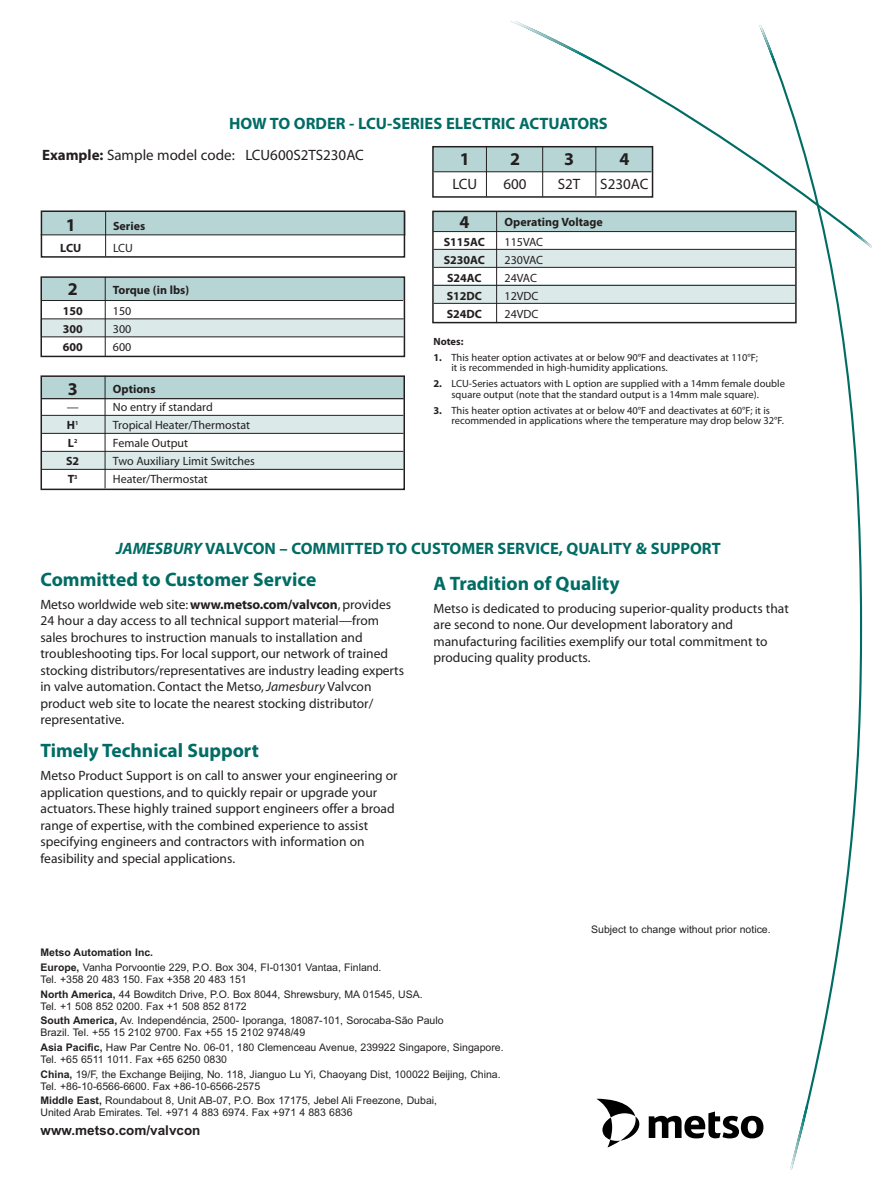
<style>
.page{position:relative;width:891px;height:1188px;background:#fff}
.page>*{position:absolute;margin:0;border:0;box-sizing:border-box;transform-origin:0 0}
.t1{font:700 19.5px "Myriad Pro";color:#006c64}
.t2{font:700 18px "Myriad Pro";color:#231f20}
.t3{font:700 16.5px "Myriad Pro";color:#006c64}
.t4{font:15px "Myriad Pro";color:#231f20}
.t5{font:13.5px/16.5px "Myriad";color:#231f20}
.t6{font:700 13.5px "Arial MT Std";color:#231f20}
.t7{font:12px "Myriad Pro";color:#231f20}
.t8{font:700 12px "Myriad Pro";color:#231f20}
.t9{font:10.5px/14.7px "Arial MT Std";color:#231f20}
.t10{font:10.5px/10.5px "Myriad Pro";color:#231f20}
.t11{font:700 10.5px "Myriad Pro";color:#231f20}
.s1{font-weight:700}
.s2{font-style:italic}
.s3{font-family:"Myriad Pro";font-weight:700}
</style>
<div class="page">
<svg style="left:760px;top:241px;width:102px;height:890px"></svg>
<svg style="left:527px;top:64px;width:323px;height:177px"></svg>
<svg style="left:790px;top:1105px;width:18px;height:64px"></svg>
<svg style="left:759px;top:25px;width:18px;height:39px"></svg>
<svg style="left:850px;top:228px;width:22px;height:20px"></svg>
<svg style="left:510px;top:21px;width:92px;height:43px"></svg>
<svg style="left:649px;top:1111px;width:114px;height:27px"></svg>
<svg style="left:597px;top:1099px;width:42px;height:49px"></svg>
<div style="left:40px;top:319px;width:363px;height:18px;background:#dbe9e8"></div>
<div style="left:432px;top:249px;width:364px;height:18px;background:#dbe9e8"></div>
<div style="left:433px;top:285px;width:362px;height:18px;background:#dbe9e8"></div>
<div style="left:433px;top:212px;width:363px;height:20px;background:#b7d5d4"></div>
<div style="left:42px;top:212px;width:363px;height:23px;background:#b7d5d4"></div>
<div style="left:41px;top:210px;width:364px;height:48px;border:2px solid #231f20"></div>
<hr style="left:434px;top:249px;width:361px;height:1px;background:#231f20">
<hr style="left:434px;top:267px;width:361px;height:1px;background:#231f20">
<hr style="left:434px;top:285px;width:361px;height:1px;background:#231f20">
<hr style="left:434px;top:303px;width:361px;height:1px;background:#231f20">
<div style="left:432px;top:211px;width:365px;height:112px;border:2px solid #231f20"></div>
<hr style="left:496px;top:212px;width:1px;height:111px;background:#231f20">
<hr style="left:105px;top:211px;width:1px;height:45px;background:#231f20">
<div style="left:433px;top:147px;width:219px;height:25px;background:#b7d5d4"></div>
<hr style="left:486px;top:146px;width:1px;height:51px;background:#231f20">
<hr style="left:542px;top:146px;width:1px;height:51px;background:#231f20">
<hr style="left:596px;top:147px;width:1px;height:49px;background:#231f20">
<hr style="left:434px;top:172px;width:217px;height:1px;background:#231f20">
<div style="left:432px;top:146px;width:221px;height:52px;border:2px solid #231f20"></div>
<hr style="left:41px;top:235px;width:364px;height:1px;background:#231f20">
<div style="left:42px;top:278px;width:362px;height:22px;background:#b7d5d4"></div>
<hr style="left:42px;top:319px;width:362px;height:1px;background:#231f20">
<hr style="left:42px;top:337px;width:362px;height:1px;background:#231f20">
<div style="left:40px;top:276px;width:365px;height:81px;border:2px solid #231f20"></div>
<hr style="left:105px;top:277px;width:1px;height:79px;background:#231f20">
<hr style="left:41px;top:300px;width:362px;height:1px;background:#231f20">
<hr style="left:433px;top:231px;width:362px;height:1px;background:#231f20">
<div style="left:42px;top:377px;width:362px;height:23px;background:#b7d5d4"></div>
<div style="left:42px;top:416px;width:362px;height:17px;background:#dbe9e8"></div>
<div style="left:42px;top:452px;width:362px;height:17px;background:#dbe9e8"></div>
<hr style="left:42px;top:398px;width:362px;height:1px;background:#231f20">
<hr style="left:42px;top:415px;width:362px;height:1px;background:#231f20">
<hr style="left:42px;top:433px;width:362px;height:1px;background:#231f20">
<hr style="left:42px;top:451px;width:362px;height:1px;background:#231f20">
<hr style="left:42px;top:469px;width:362px;height:1px;background:#231f20">
<div style="left:41px;top:375px;width:364px;height:115px;border:2px solid #231f20"></div>
<hr style="left:105px;top:376px;width:1px;height:112px;background:#231f20">
<p class="t3" style="left:229px;top:117px;width:380px">HOW TO ORDER - LCU-SERIES ELECTRIC ACTUATORS</p>
<p class="t4" style="left:42px;top:149px;width:323px"><span class="s1">Example:</span> Sample model code: LCU600S2TS230AC</p>
<h2 class="t2" style="left:66px;top:218px;width:11px">1</h2>
<p class="t8" style="left:113px;top:221px;width:34px">Series</p>
<p class="t8" style="left:60px;top:244px;width:22px">LCU</p>
<p class="t7" style="left:113px;top:244px;width:21px">LCU</p>
<h2 class="t2" style="left:68px;top:282px;width:11px">2</h2>
<p class="t8" style="left:113px;top:285px;width:78px">Torque (in lbs)</p>
<p class="t8" style="left:63px;top:306px;width:21px">150</p>
<p class="t7" style="left:113px;top:306px;width:20px">150</p>
<p class="t8" style="left:63px;top:324px;width:21px">300</p>
<p class="t7" style="left:113px;top:324px;width:20px">300</p>
<p class="t8" style="left:63px;top:342px;width:21px">600</p>
<p class="t7" style="left:113px;top:342px;width:20px">600</p>
<h2 class="t2" style="left:68px;top:382px;width:11px">3</h2>
<p class="t8" style="left:113px;top:384px;width:44px">Options</p>
<p class="t7" style="left:67px;top:402px;width:13px">—</p>
<p class="t7" style="left:113px;top:402px;width:101px">No entry if standard</p>
<p class="t8" style="left:67px;top:420px;width:13px">H<sup>1</sup></p>
<p class="t7" style="left:113px;top:420px;width:139px">Tropical Heater/Thermostat</p>
<p class="t8" style="left:68px;top:438px;width:11px">L<sup>2</sup></p>
<p class="t7" style="left:113px;top:438px;width:77px">Female Output</p>
<p class="t8" style="left:66px;top:456px;width:15px">S2</p>
<p class="t7" style="left:113px;top:456px;width:144px">Two Auxiliary Limit Switches</p>
<p class="t8" style="left:68px;top:474px;width:11px">T<sup>3</sup></p>
<p class="t7" style="left:113px;top:474px;width:97px">Heater/Thermostat</p>
<h2 class="t2" style="left:460px;top:152px;width:11px">1</h2>
<h2 class="t2" style="left:510px;top:152px;width:11px">2</h2>
<h2 class="t2" style="left:564px;top:152px;width:11px">3</h2>
<h2 class="t2" style="left:619px;top:152px;width:11px">4</h2>
<p class="t4" style="left:452px;top:178px;width:26px">LCU</p>
<p class="t4" style="left:504px;top:178px;width:25px">600</p>
<p class="t4" style="left:558px;top:178px;width:24px">S2T</p>
<p class="t4" style="left:600px;top:178px;width:50px">S230AC</p>
<h2 class="t2" style="left:459px;top:215px;width:11px">4</h2>
<p class="t8" style="left:505px;top:218px;width:100px">Operating Voltage</p>
<p class="t8" style="left:444px;top:237px;width:43px">S115AC</p>
<p class="t7" style="left:505px;top:237px;width:40px">115VAC</p>
<p class="t8" style="left:444px;top:255px;width:43px">S230AC</p>
<p class="t7" style="left:505px;top:255px;width:40px">230VAC</p>
<p class="t8" style="left:447px;top:273px;width:36px">S24AC</p>
<p class="t7" style="left:505px;top:273px;width:34px">24VAC</p>
<p class="t8" style="left:447px;top:291px;width:37px">S12DC</p>
<p class="t7" style="left:505px;top:291px;width:35px">12VDC</p>
<p class="t8" style="left:447px;top:309px;width:37px">S24DC</p>
<p class="t7" style="left:505px;top:309px;width:35px">24VDC</p>
<p class="t11" style="left:434px;top:337px;width:31px">Notes:</p>
<p class="t10" style="left:452px;top:353px;width:308px;text-indent:-18px"><span class="s1">1.</span> This heater option activates at or below 90°F and deactivates at 110°F; it is recommended in high-humidity applications.</p>
<p class="t10" style="left:452px;top:379px;width:335px;text-indent:-18px"><span class="s1">2.</span> LCU-Series actuators with L option are supplied with a 14mm female double square output (note that the standard output is a 14mm male square).</p>
<p class="t10" style="left:452px;top:406px;width:334px;text-indent:-18px"><span class="s1">3.</span> This heater option activates at or below 40°F and deactivates at 60°F; it is recommended in applications where the temperature may drop below 32°F.</p>
<p class="t3" style="left:116px;top:542px;width:606px"><span class="s2">JAMESBURY</span> VALVCON – COMMITTED TO CUSTOMER SERVICE, QUALITY &amp; SUPPORT</p>
<h1 class="t1" style="left:40px;top:572px;width:277px">Committed to Customer Service</h1>
<p class="t5" style="left:40px;top:597px;width:365px">Metso worldwide web site: <span class="s3">www.metso.com/valvcon</span>, provides 24 hour a day access to all technical support material—from sales brochures to instruction manuals to installation and troubleshooting tips. For local support, our network of trained stocking distributors/representatives are industry leading experts in valve automation. Contact the Metso, <span class="s2">Jamesbury</span> Valvcon product web site to locate the nearest stocking distributor/ representative.</p>
<h1 class="t1" style="left:40px;top:743px;width:220px">Timely Technical Support</h1>
<p class="t5" style="left:40px;top:768px;width:359px">Metso Product Support is on call to answer your engineering or application questions, and to quickly repair or upgrade your actuators. These highly trained support engineers offer a broad range of expertise, with the combined experience to assist specifying engineers and contractors with information on feasibility and special applications.</p>
<h1 class="t1" style="left:433px;top:576px;width:188px">A Tradition of Quality</h1>
<p class="t5" style="left:433px;top:601px;width:357px">Metso is dedicated to producing superior-quality products that are second to none. Our development laboratory and manufacturing facilities exemplify our total commitment to producing quality products.</p>
<p class="t9" style="left:591px;top:923px;width:181px">Subject to change without prior notice.</p>
<p class="t9" style="left:41px;top:946px;width:343px"><span class="s1">Metso Automation Inc.<br>Europe,</span> Vanha Porvoontie 229, P.O. Box 304, FI-01301 Vantaa, Finland.</p>
<p class="t9" style="left:41px;top:973px;width:384px">Tel. +358 20 483 150. Fax +358 20 483 151<br><span class="s1">North America,</span> 44 Bowditch Drive, P.O. Box 8044, Shrewsbury, MA 01545, USA.</p>
<p class="t9" style="left:41px;top:1000px;width:405px">Tel. +1 508 852 0200. Fax +1 508 852 8172<br><span class="s1">South America,</span> Av. Independéncia, 2500- Iporanga, 18087-101, Sorocaba-São Paulo</p>
<p class="t9" style="left:41px;top:1026px;width:465px">Brazil. Tel. +55 15 2102 9700. Fax +55 15 2102 9748/49<br><span class="s1">Asia Pacific,</span> Haw Par Centre No. 06-01, 180 Clemenceau Avenue, 239922 Singapore, Singapore.</p>
<p class="t9" style="left:41px;top:1053px;width:462px">Tel. +65 6511 1011. Fax +65 6250 0830<br><span class="s1">China,</span> 19/F, the Exchange Beijing, No. 118, Jianguo Lu Yi, Chaoyang Dist, 100022 Beijing, China.</p>
<p class="t9" style="left:41px;top:1080px;width:398px">Tel. +86-10-6566-6600. Fax +86-10-6566-2575<br><span class="s1">Middle East,</span> Roundabout 8, Unit AB-07, P.O. Box 17175, Jebel Ali Freezone, Dubai,</p>
<p class="t9" style="left:41px;top:1107px;width:314px">United Arab Emirates. Tel. +971 4 883 6974. Fax +971 4 883 6836</p>
<p class="t6" style="left:40px;top:1125px;width:162px">www.metso.com/valvcon</p>
</div>
